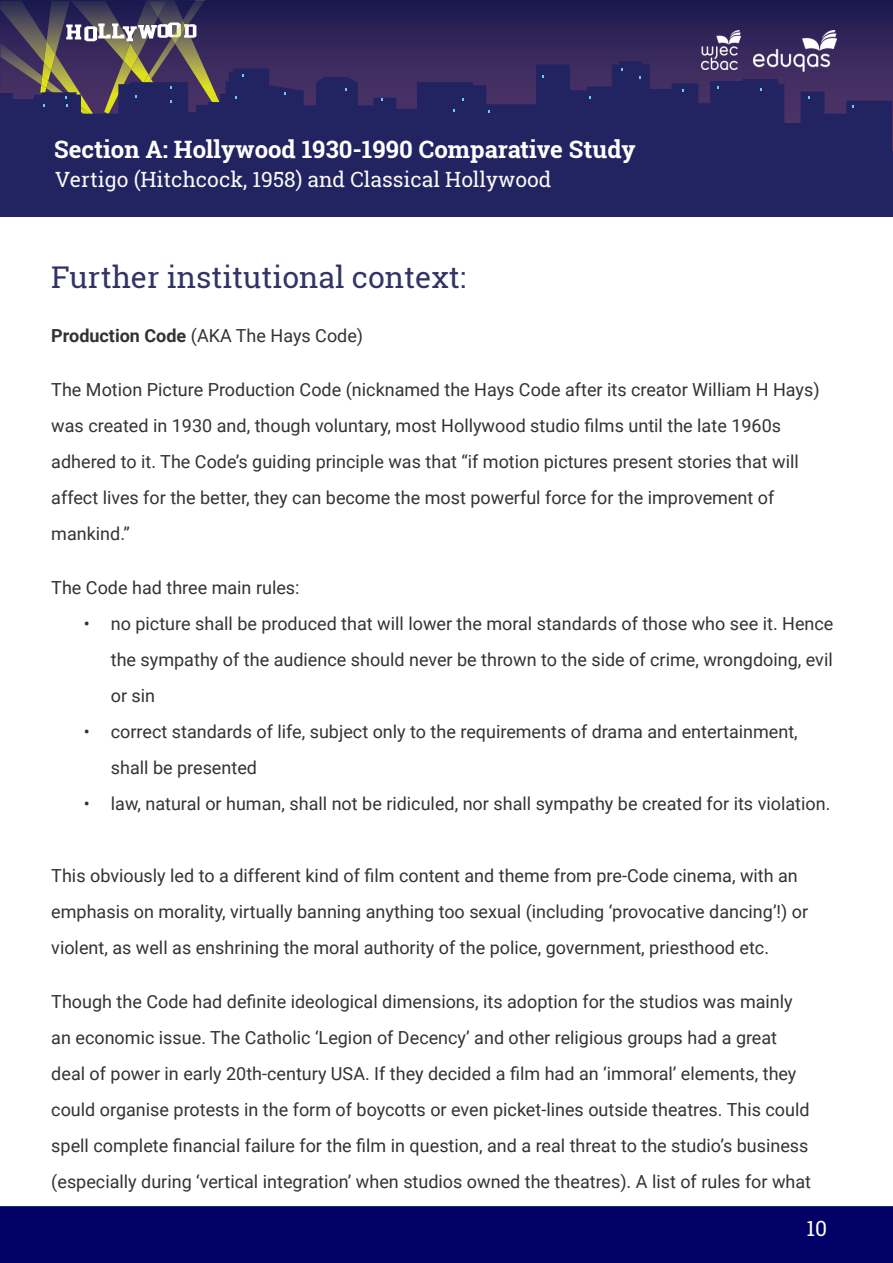
<style>
.page{position:relative;width:893px;height:1263px;background:#fff}
.page>*{position:absolute;margin:0;border:0;box-sizing:border-box;transform-origin:0 0}
.t1{font:30px "Roboto Slab";color:#336}
.t2{font:700 24px "Roboto Slab";color:#fff}
.t3{font:21px "Roboto Slab";color:#f9f9f9}
.t4{font:21px "Roboto Slab";color:#fff}
.Paragraph_text{font:18px/36px "Roboto";color:#333}
.List_Bullet{font:18px/36px "Roboto";color:#333}
.s1{font-weight:700}
</style>
<div class="page">
<svg style="left:0;top:0;width:893px;height:152px;background:#2a2055"></svg>
<img style="left:93px;top:1px;width:28px;height:60px">
<img style="left:205px;top:0;width:15px;height:61px">
<img style="left:0;top:1px;width:93px;height:42px">
<img style="left:44px;top:41px;width:11px;height:2px">
<img style="left:121px;top:0;width:84px;height:61px">
<img style="left:172px;top:20px;width:13px;height:24px">
<img style="left:0;top:43px;width:97px;height:18px">
<svg style="left:66px;top:22px;width:130px;height:19px"></svg>
<svg style="left:0;top:61px;width:892px;height:91px;background:#302b60"></svg>
<div style="left:0;top:152px;width:893px;height:65px;background:#222361"></div>
<div style="left:0;top:94px;width:13px;height:36px;background:#222361"></div>
<div style="left:13px;top:100px;width:27px;height:26px;background:#222361"></div>
<div style="left:183px;top:113px;width:27px;height:16px;background:#222361"></div>
<div style="left:196px;top:105px;width:28px;height:16px;background:#222361"></div>
<div style="left:0;top:1206px;width:893px;height:57px;background:#006"></div>
<img style="left:702px;top:30px;width:38px;height:39px">
<img style="left:753px;top:30px;width:83px;height:43px">
<h2 class="t2" style="left:54px;top:133px;width:583px">Section A: Hollywood 1930-1990 Comparative Study</h2>
<p class="t3" style="left:55px;top:165px;width:498px">Vertigo (Hitchcock, 1958) and Classical Hollywood</p>
<p class="t1" style="left:51px;top:257px;width:416px">Further institutional context:</p>
<p class="Paragraph_text" style="left:51px;top:317px;width:313px"><span class="s1">Production Code</span> (AKA The Hays Code)</p>
<p class="Paragraph_text" style="left:51px;top:371px;width:770px">The Motion Picture Production Code (nicknamed the Hays Code after its creator William H Hays) was created in 1930 and, though voluntary, most Hollywood studio films until the late 1960s adhered to it. The Code’s guiding principle was that “if motion pictures present stories that will affect lives for the better, they can become the most powerful force for the improvement of mankind.”</p>
<p class="Paragraph_text" style="left:51px;top:569px;width:250px">The Code had three main rules:</p>
<p class="Paragraph_text" style="left:111px;top:605px;width:724px;text-align:justify;text-indent:-27px">• no picture shall be produced that will lower the moral standards of those who see it. Hence the sympathy of the audience should never be thrown to the side of crime, wrongdoing, evil or sin</p>
<p class="Paragraph_text" style="left:111px;top:713px;width:688px;text-indent:-27px">• correct standards of life, subject only to the requirements of drama and entertainment, shall be presented</p>
<p class="Paragraph_text" style="left:84px;top:785px;width:748px">• law, natural or human, shall not be ridiculed, nor shall sympathy be created for its violation.</p>
<p class="List_Bullet" style="left:51px;top:857px;width:758px">This obviously led to a different kind of film content and theme from pre-Code cinema, with an emphasis on morality, virtually banning anything too sexual (including ‘provocative dancing’!) or violent, as well as enshrining the moral authority of the police, government, priesthood etc.</p>
<p class="Paragraph_text" style="left:51px;top:983px;width:761px">Though the Code had definite ideological dimensions, its adoption for the studios was mainly an economic issue. The Catholic ‘Legion of Decency’ and other religious groups had a great deal of power in early 20th-century USA. If they decided a film had an ‘immoral’ elements, they could organise protests in the form of boycotts or even picket-lines outside theatres. This could spell complete financial failure for the film in question, and a real threat to the studio’s business (especially during ‘vertical integration’ when studios owned the theatres). A list of rules for what</p>
<p class="t4" style="left:806px;top:1214px;width:22px">10</p>
</div>
